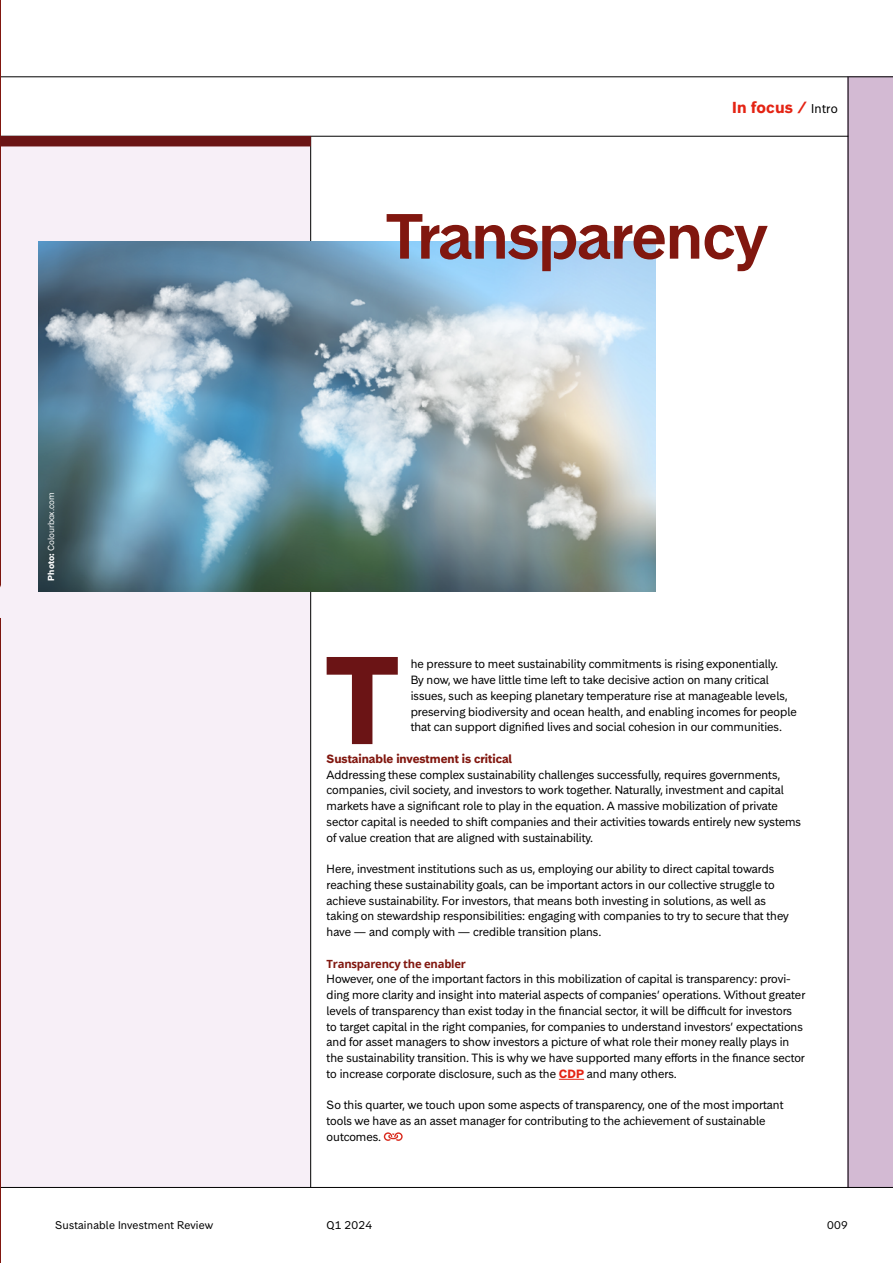
<style>
.page{position:relative;width:893px;height:1263px;background:#fff}
.page>*{position:absolute;margin:0;border:0;box-sizing:border-box;transform-origin:0 0}
.t1{font:700 117.3px "Storebrand Display";color:#6b1415}
.t2{font:600 60px "Storebrand Display";color:#81170f}
.t3{font:700 15px "Storebrand Text";letter-spacing:.02em;color:#e42313}
.t4{font:11.25px/15.8px "Storebrand Text";color:#000}
.t5{font:700 11.25px "Storebrand Text";color:#81170f}
.t6{font:700 11.25px "Open Sans";letter-spacing:-.02em;color:#81170f}
.t7{font:10.5px "Storebrand Text";letter-spacing:.02em;color:#000}
.t8{font:8.25px "Storebrand Text";color:#fff}
.s1{font-weight:400;font-size:12px;color:#000}
.s2{font-weight:700}
.s3{font-weight:700;color:#e42313}
</style>
<div class="page">
<div style="left:848px;top:77px;width:45px;height:1111px;background:#d3bad3"></div>
<svg style="left:559px;top:1079px;width:25px;height:1px"></svg>
<svg style="left:384px;top:1132px;width:19px;height:9px"></svg>
<hr style="left:848px;top:77px;width:1px;height:1111px;background:#000">
<hr style="left:0;top:77px;width:893px;height:1px;background:#000">
<hr style="left:0;top:1187px;width:893px;height:1px;background:#000">
<hr style="left:0;top:136px;width:848px;height:1px;background:#000">
<hr style="left:0;top:0;width:1px;height:1263px;background:#81170f">
<hr style="left:310px;top:136px;width:1px;height:1051px;background:#000">
<div style="left:0;top:136px;width:310px;height:1052px;background:#f7eff7"></div>
<img style="left:38px;top:241px;width:618px;height:350px">
<div style="left:0;top:136px;width:311px;height:10px;background:#6b1415"></div>
<h3 class="t3" style="left:732px;top:97px;width:107px">In focus / <span class="s1">Intro</span></h3>
<p class="t8" style="left:46px;top:581px;width:90px;rotate:-90deg"><span class="s2">Photo:</span> Colourbox.com</p>
<h2 class="t2" style="left:386px;top:197px;width:382px">Transparency</h2>
<h1 class="t1" style="left:326px;top:622px;width:74px">T</h1>
<p class="t4" style="left:411px;top:656px;width:388px">he pressure to meet sustainability commitments is rising exponentially.<br>By now, we have little time left to take decisive action on many critical issues, such as keeping planetary temperature rise at manageable levels, preserving biodiversity and ocean health, and enabling incomes for people that can support dignified lives and social cohesion in our communities.</p>
<p class="t5" style="left:327px;top:751px;width:187px">Sustainable investment is critical</p>
<p class="t4" style="left:327px;top:766px;width:476px">Addressing these complex sustainability challenges successfully, requires governments, companies, civil society, and investors to work together. Naturally, investment and capital markets have a significant role to play in the equation. A massive mobilization of private sector capital is needed to shift companies and their activities towards entirely new systems of value creation that are aligned with sustainability.</p>
<p class="t4" style="left:327px;top:861px;width:464px">Here, investment institutions such as us, employing our ability to direct capital towards reaching these sustainability goals, can be important actors in our collective struggle to achieve sustainability. For investors, that means both investing in solutions, as well as taking on stewardship responsibilities: engaging with companies to try to secure that they have — and comply with — credible transition plans.</p>
<p class="t6" style="left:327px;top:955px;width:141px">Transparency the enabler</p>
<p class="t4" style="left:327px;top:971px;width:480px">However, one of the important factors in this mobilization of capital is transparency: provi&shy;ding more clarity and insight into material aspects of companies’ operations. Without greater levels of transparency than exist today in the financial sector, it will be difficult for investors<br>to target capital in the right companies, for companies to understand investors’ expectations and for asset managers to show investors a picture of what role their money really plays in the sustainability transition. This is why we have supported many efforts in the finance sector to increase corporate disclosure, such as the <span class="s3">CDP</span> and many others.</p>
<p class="t4" style="left:327px;top:1097px;width:458px">So this quarter, we touch upon some aspects of transparency, one of the most important tools we have as an asset manager for contributing to the achievement of sustainable outcomes.</p>
<p class="t7" style="left:55px;top:1218px;width:159px">Sustainable Investment Review</p>
<p class="t7" style="left:327px;top:1218px;width:47px">Q1 2024</p>
<p class="t7" style="left:827px;top:1218px;width:22px">009</p>
</div>
